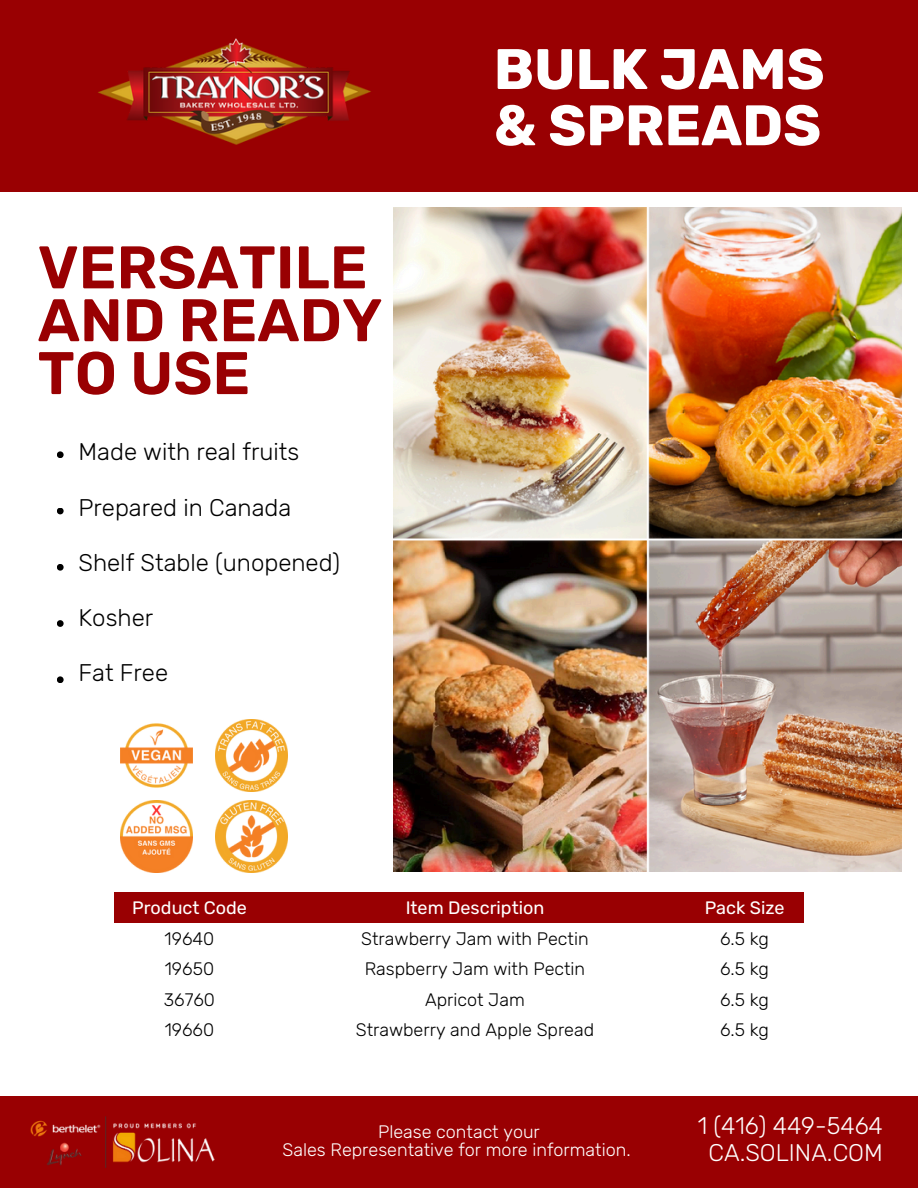
<style>
.page{position:relative;width:918px;height:1188px;background:#fff}
.page>*{position:absolute;margin:0;border:0;box-sizing:border-box;transform-origin:0 0}
.t1{font:600 60px/52.8px "Rubik";color:#990002}
.t2{font:700 57px/56.2px "Rubik";color:#fff}
.t3{font:300 24px "Rubik";color:#000}
.t4{font:300 24px/27px "Rubik";color:#fff;text-align:center}
.t5{font:300 18px/30.3px "Rubik";color:#000;text-align:center}
.t6{font:300 18px/18px "Rubik";color:#fff;text-align:center}
.s1{font-weight:400;color:#fff}
</style>
<div class="page">
<img style="left:394px;top:208px;width:507px;height:664px">
<div style="left:0;top:1096px;width:918px;height:92px;background:#990002"></div>
<div style="left:0;top:0;width:918px;height:192px;background:#990002"></div>
<div style="left:114px;top:893px;width:690px;height:30px;background:#990002"></div>
<img style="left:98px;top:38px;width:273px;height:107px">
<img style="left:121px;top:723px;width:72px;height:65px">
<img style="left:215px;top:720px;width:72px;height:72px">
<img style="left:121px;top:801px;width:72px;height:72px">
<img style="left:215px;top:801px;width:72px;height:72px">
<img style="left:30px;top:1116px;width:185px;height:52px">
<svg style="left:57px;top:451px;width:7px;height:7px"></svg>
<svg style="left:57px;top:508px;width:7px;height:6px"></svg>
<svg style="left:57px;top:564px;width:7px;height:7px"></svg>
<svg style="left:57px;top:620px;width:7px;height:7px"></svg>
<svg style="left:57px;top:676px;width:7px;height:7px"></svg>
<h2 class="t1" style="left:38px;top:241px;width:346px">VERSATILE<br>AND READY<br>TO USE</h2>
<p class="t3" style="left:79px;top:438px;width:222px">Made with real fruits</p>
<p class="t3" style="left:79px;top:493px;width:214px">Prepared in Canada</p>
<p class="t3" style="left:79px;top:548px;width:263px">Shelf Stable (unopened)</p>
<p class="t3" style="left:79px;top:603px;width:76px">Kosher</p>
<p class="t3" style="left:79px;top:658px;width:91px">Fat Free</p>
<p class="t2" style="left:494px;top:41px;width:332px">BULK JAMS &amp; SPREADS</p>
<p class="t5" style="left:132px;top:893px;width:116px"><span class="s1">Product Code<br></span>19640<br>19650<br>36760<br>19660</p>
<p class="t5" style="left:356px;top:893px;width:240px"><span class="s1">Item Description<br></span>Strawberry Jam with Pectin<br>Raspberry Jam with Pectin<br>Apricot Jam<br>Strawberry and Apple Spread</p>
<p class="t6" style="left:283px;top:1123px;width:350px">Please contact your<br>Sales Representative for more information.</p>
<p class="t5" style="left:705px;top:893px;width:81px"><span class="s1">Pack Size<br></span>6.5 kg<br>6.5 kg<br>6.5 kg<br>6.5 kg</p>
<p class="t4" style="left:698px;top:1112px;width:187px">1 (416) 449-5464<br>CA.SOLINA.COM</p>
</div>
